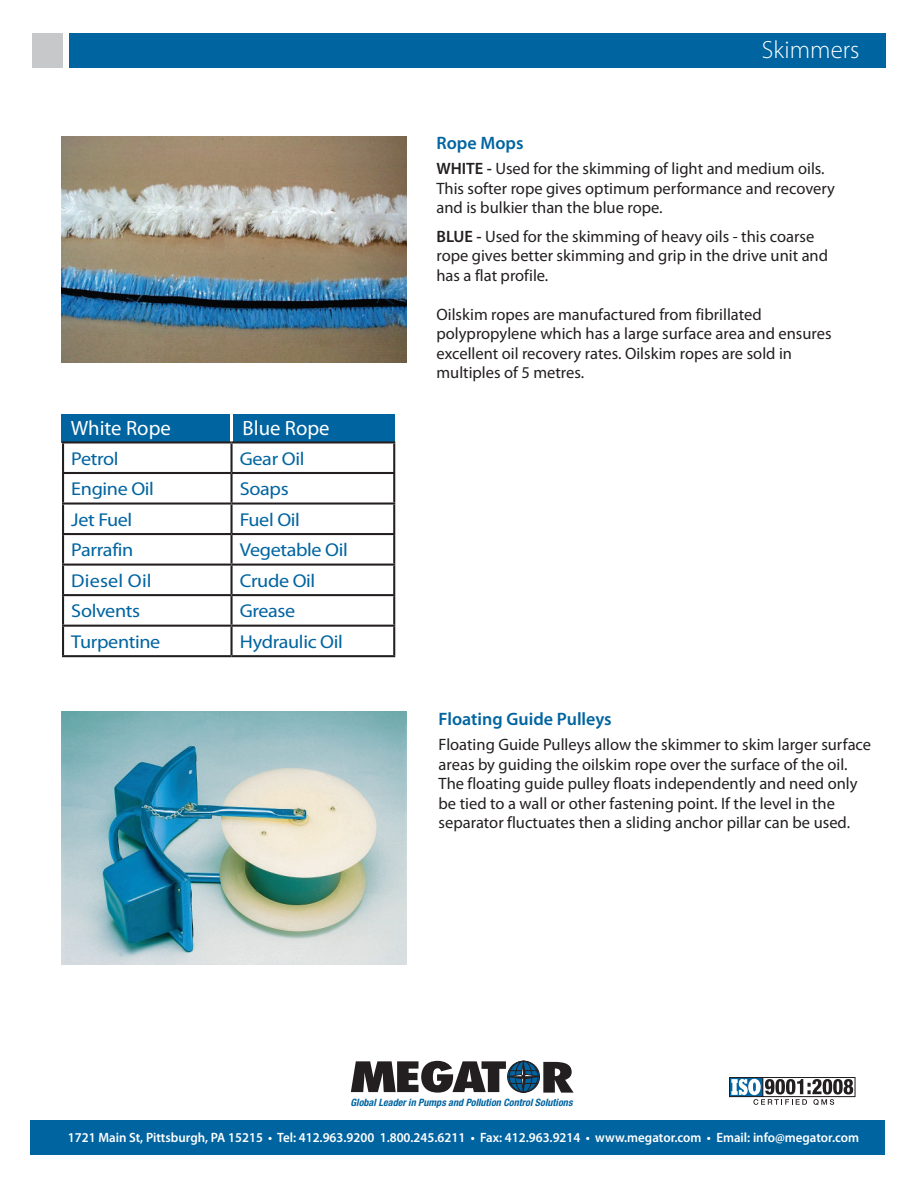
<style>
.page{position:relative;width:918px;height:1188px;background:#fff}
.page>*{position:absolute;margin:0;border:0;box-sizing:border-box;transform-origin:0 0}
.ParaStyle01-Leading{font:300 24.9px "Myriad Pro";color:#fff}
.ParaStyle02-Leading{font:20.7px "Myriad Pro";color:#fff}
.ParaStyle05-Leading{font:18.6px "Myriad Pro";letter-spacing:-.02em;color:#0064a1;scale:1.08 1}
.ParaStyle06-Leading{font:18.6px "Myriad Pro";letter-spacing:-.02em;color:#0064a1;scale:1.08 1}
.ParaStyle05-Leading-2{font:18.6px "Myriad Pro";letter-spacing:.01em;color:#0064a1;scale:1.08 1}
.ParaStyle02-Leading-2{font:600 18px "Myriad Pro";color:#0064a1}
.ParaStyle02-Leading-3{font:16.5px/19.5px "Myriad Pro";color:#231f20}
.ParaStyle10-Leading{font:600 13.5px "Myriad Pro";color:#fff;scale:.96 1}
.t1{font:italic 700 condensed 10.2px "Helvetica Neue LT Std";color:#0064a1}
.s1{font-weight:600}
</style>
<div class="page">
<div style="left:30px;top:1120px;width:855px;height:35px;background:#0064a1"></div>
<div style="left:69px;top:33px;width:817px;height:35px;background:#0064a1"></div>
<div style="left:32px;top:33px;width:30px;height:35px;background:#c7c8ca"></div>
<svg style="left:351px;top:1061px;width:223px;height:32px"></svg>
<div style="left:62px;top:414px;width:168px;height:29px;background:#0064a1"></div>
<div style="left:233px;top:414px;width:162px;height:29px;background:#0064a1"></div>
<hr style="left:62px;top:441px;width:170px;height:2px;background:#231f20">
<hr style="left:62px;top:443px;width:2px;height:29px;background:#231f20">
<hr style="left:232px;top:441px;width:163px;height:2px;background:#231f20">
<hr style="left:230px;top:443px;width:3px;height:29px;background:#231f20">
<hr style="left:393px;top:443px;width:2px;height:29px;background:#231f20">
<hr style="left:62px;top:472px;width:170px;height:2px;background:#231f20">
<hr style="left:62px;top:474px;width:2px;height:28px;background:#231f20">
<hr style="left:232px;top:472px;width:163px;height:2px;background:#231f20">
<hr style="left:230px;top:474px;width:3px;height:28px;background:#231f20">
<hr style="left:393px;top:474px;width:2px;height:28px;background:#231f20">
<hr style="left:62px;top:502px;width:170px;height:3px;background:#231f20">
<hr style="left:62px;top:505px;width:2px;height:28px;background:#231f20">
<hr style="left:232px;top:502px;width:163px;height:3px;background:#231f20">
<hr style="left:230px;top:505px;width:3px;height:28px;background:#231f20">
<hr style="left:393px;top:505px;width:2px;height:28px;background:#231f20">
<hr style="left:62px;top:533px;width:170px;height:2px;background:#231f20">
<hr style="left:62px;top:535px;width:2px;height:29px;background:#231f20">
<hr style="left:232px;top:533px;width:163px;height:2px;background:#231f20">
<hr style="left:230px;top:535px;width:3px;height:29px;background:#231f20">
<hr style="left:393px;top:535px;width:2px;height:29px;background:#231f20">
<hr style="left:62px;top:564px;width:170px;height:2px;background:#231f20">
<hr style="left:62px;top:566px;width:2px;height:28px;background:#231f20">
<hr style="left:232px;top:564px;width:163px;height:2px;background:#231f20">
<hr style="left:230px;top:566px;width:3px;height:28px;background:#231f20">
<hr style="left:393px;top:566px;width:2px;height:28px;background:#231f20">
<hr style="left:62px;top:594px;width:170px;height:2px;background:#231f20">
<hr style="left:62px;top:596px;width:2px;height:29px;background:#231f20">
<hr style="left:232px;top:594px;width:163px;height:2px;background:#231f20">
<hr style="left:230px;top:596px;width:3px;height:29px;background:#231f20">
<hr style="left:393px;top:596px;width:2px;height:29px;background:#231f20">
<hr style="left:62px;top:625px;width:170px;height:2px;background:#231f20">
<hr style="left:62px;top:627px;width:2px;height:28px;background:#231f20">
<hr style="left:232px;top:625px;width:163px;height:2px;background:#231f20">
<hr style="left:230px;top:627px;width:3px;height:28px;background:#231f20">
<hr style="left:393px;top:627px;width:2px;height:28px;background:#231f20">
<hr style="left:62px;top:655px;width:170px;height:2px;background:#231f20">
<hr style="left:232px;top:655px;width:163px;height:2px;background:#231f20">
<img style="left:62px;top:711px;width:344px;height:253px">
<img style="left:62px;top:136px;width:344px;height:226px">
<svg style="left:729px;top:1077px;width:127px;height:28px"></svg>
<p class="ParaStyle01-Leading" style="left:762px;top:35px;width:99px">Skimmers</p>
<p class="ParaStyle02-Leading" style="left:71px;top:416px;width:102px">White Rope</p>
<p class="ParaStyle02-Leading" style="left:243px;top:416px;width:89px">Blue Rope</p>
<p class="ParaStyle05-Leading" style="left:71px;top:447px;width:45px">Petrol</p>
<p class="ParaStyle05-Leading" style="left:240px;top:447px;width:61px">Gear Oil</p>
<p class="ParaStyle05-Leading" style="left:71px;top:478px;width:78px">Engine Oil</p>
<p class="ParaStyle05-Leading" style="left:240px;top:478px;width:47px">Soaps</p>
<p class="ParaStyle05-Leading" style="left:71px;top:508px;width:58px">Jet Fuel</p>
<p class="ParaStyle05-Leading" style="left:240px;top:508px;width:57px">Fuel Oil</p>
<p class="ParaStyle06-Leading" style="left:71px;top:539px;width:59px">Parrafin</p>
<p class="ParaStyle06-Leading" style="left:240px;top:539px;width:102px">Vegetable Oil</p>
<p class="ParaStyle05-Leading-2" style="left:71px;top:569px;width:76px">Diesel Oil</p>
<p class="ParaStyle05-Leading" style="left:240px;top:569px;width:71px">Crude Oil</p>
<p class="ParaStyle05-Leading" style="left:71px;top:600px;width:65px">Solvents</p>
<p class="ParaStyle05-Leading" style="left:240px;top:600px;width:53px">Grease</p>
<p class="ParaStyle05-Leading" style="left:71px;top:630px;width:84px">Turpentine</p>
<p class="ParaStyle05-Leading" style="left:240px;top:630px;width:97px">Hydraulic Oil</p>
<p class="ParaStyle02-Leading-2" style="left:436px;top:131px;width:89px">Rope Mops</p>
<p class="ParaStyle02-Leading-3" style="left:436px;top:158px;width:400px"><span class="s1">WHITE -</span> Used for the skimming of light and medium oils.<br>This softer rope gives optimum performance and recovery and is bulkier than the blue rope.</p>
<p class="ParaStyle02-Leading-3" style="left:436px;top:226px;width:393px"><span class="s1">BLUE -</span> Used for the skimming of heavy oils - this coarse rope gives better skimming and grip in the drive unit and has a flat profile.</p>
<p class="ParaStyle02-Leading-3" style="left:436px;top:304px;width:397px">Oilskim ropes are manufactured from fibrillated polypropylene which has a large surface area and ensures excellent oil recovery rates. Oilskim ropes are sold in multiples of 5 metres.</p>
<p class="ParaStyle02-Leading-2" style="left:439px;top:707px;width:175px">Floating Guide Pulleys</p>
<p class="ParaStyle02-Leading-3" style="left:439px;top:734px;width:434px">Floating Guide Pulleys allow the skimmer to skim larger surface areas by guiding the oilskim rope over the surface of the oil.<br>The floating guide pulley floats independently and need only be tied to a wall or other fastening point. If the level in the separator fluctuates then a sliding anchor pillar can be used.</p>
<p class="t1" style="left:351px;top:1096px;width:223px">Global Leader in Pumps and Pollution Control Solutions</p>
<p class="ParaStyle10-Leading" style="left:68px;top:1129px;width:826px">1721 Main St, Pittsburgh, PA 15215 • Tel: 412.963.9200 1.800.245.6211 • Fax: 412.963.9214 • www.megator.com • Email: info@megator.com</p>
</div>
